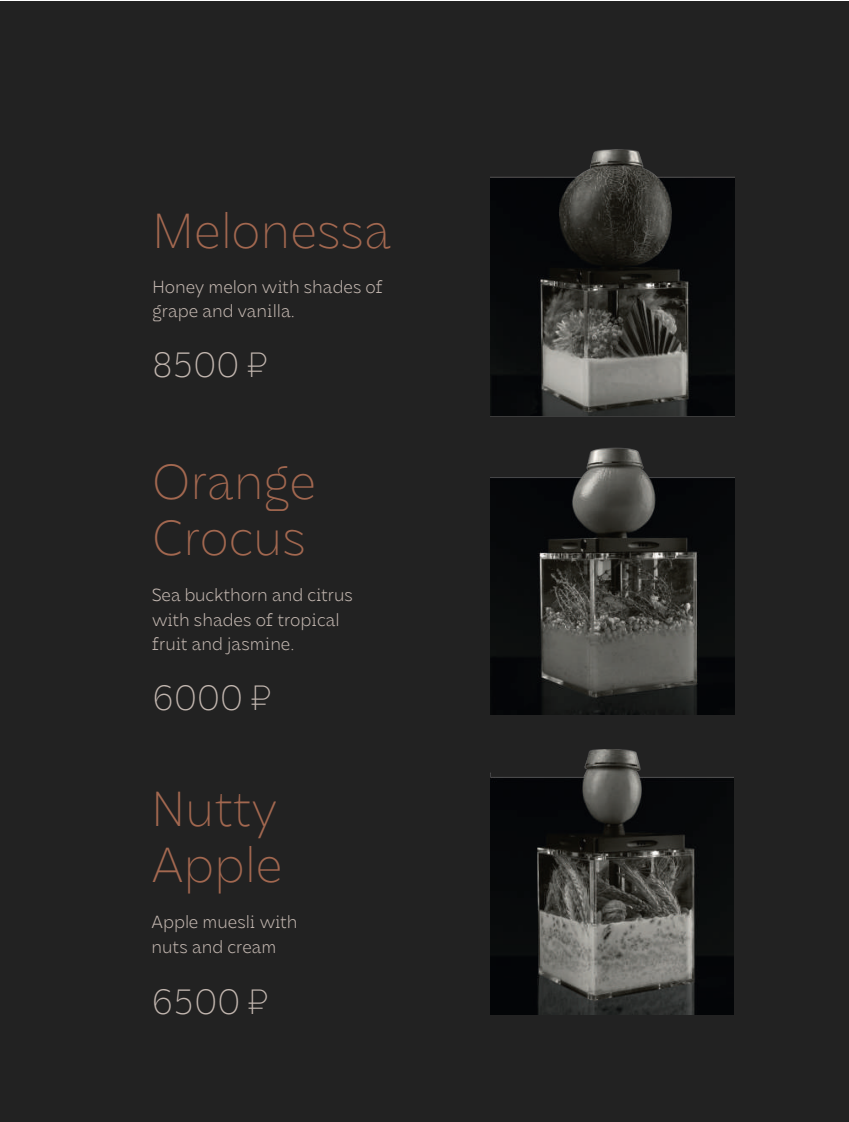
<style>
.page{position:relative;width:849px;height:1122px;background:#fff}
.page>*{position:absolute;margin:0;border:0;box-sizing:border-box;transform-origin:0 0}
.t1{font:200 49px/56px "DX Rigraf";color:#a36850}
.t2{font:200 35px "DX Rigraf";color:#c3b7b0}
.t3{font:300 17.5px/24.5px "DX Rigraf";color:#c3b7b0}
.s1{font-family:"Qanelas"}
</style>
<div class="page">
<div style="left:0;top:1px;width:848px;height:1120px;background:#222"></div>
<img style="left:490px;top:149px;width:244px;height:244px">
<img style="left:490px;top:393px;width:244px;height:321px">
<img style="left:490px;top:749px;width:243px;height:265px">
<h1 class="t1" style="left:153px;top:201px;width:240px">Melonessa</h1>
<p class="t3" style="left:153px;top:273px;width:232px">Honey melon with shades of grape and vanilla.</p>
<h2 class="t2" style="left:153px;top:341px;width:116px">8500 <span class="s1">₽</span></h2>
<h1 class="t1" style="left:152px;top:452px;width:165px">Orange<br>Crocus</h1>
<p class="t3" style="left:152px;top:582px;width:202px">Sea buckthorn and citrus with shades of tropical fruit and jasmine.</p>
<h2 class="t2" style="left:152px;top:674px;width:120px">6000 <span class="s1">₽</span></h2>
<h1 class="t1" style="left:151px;top:779px;width:132px">Nutty<br>Apple</h1>
<p class="t3" style="left:151px;top:909px;width:147px">Apple muesli with nuts and cream</p>
<h2 class="t2" style="left:151px;top:978px;width:118px">6500 <span class="s1">₽</span></h2>
</div>
